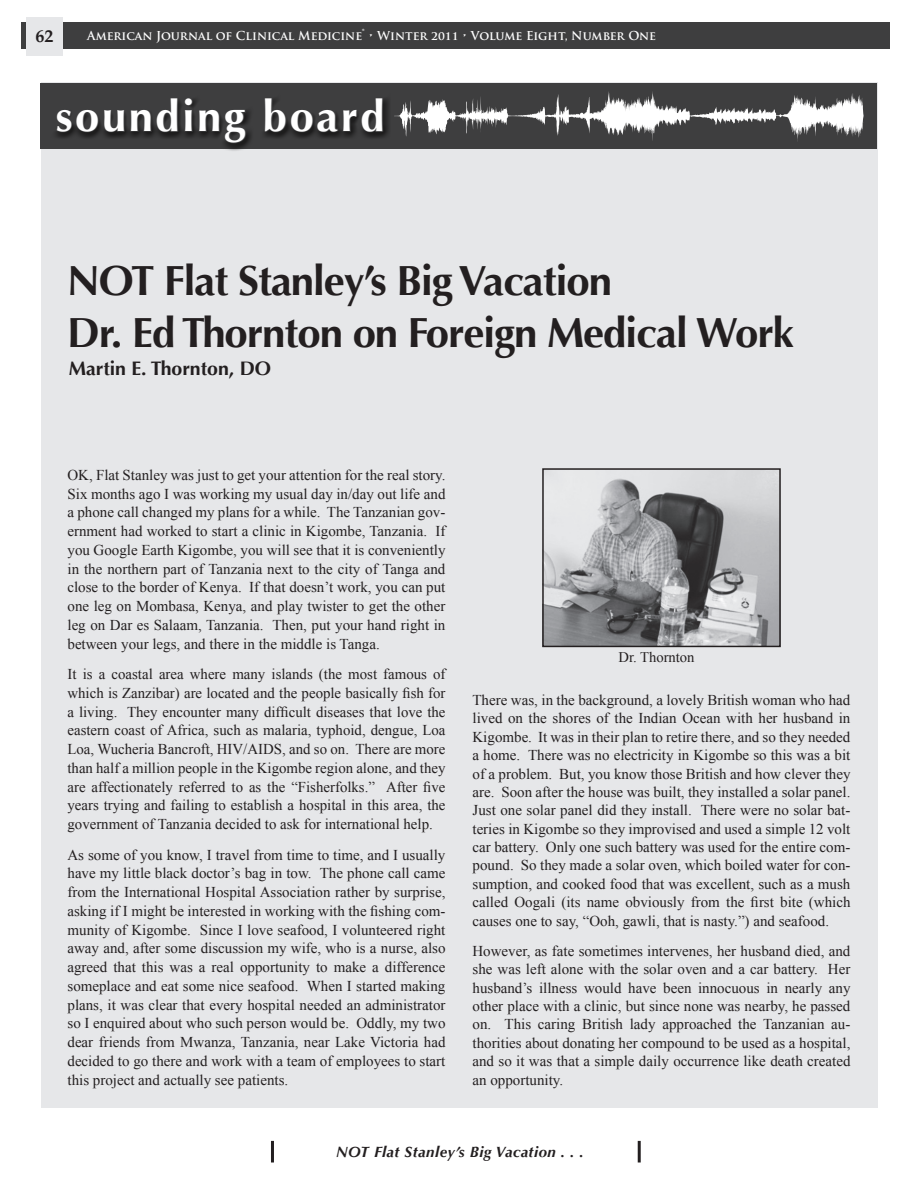
<style>
.page{position:relative;width:918px;height:1188px;background:#fff}
.page>*{position:absolute;margin:0;border:0;box-sizing:border-box;transform-origin:0 0}
.t1{font:700 43.5px "Optima";letter-spacing:.06em;color:#fff}
.Headline{font:700 42px "Optima";letter-spacing:-.025em;color:#231f20}
.BYLINE{font:700 19.5px "Optima";color:#231f20}
.t2{font:700 18px "Palatino";color:#231f20}
.Body_Text{font:15px/18.8px "Times New Roman";color:#231f20;text-align:justify}
.t3{font:italic 700 15px "Optima";letter-spacing:.03em;color:#231f20}
.t4{font:14.7px "Times New Roman";color:#231f20}
.t5{font:700 12px "Trajan Pro";color:#fff}
</style>
<div class="page">
<div style="left:21px;top:22px;width:869px;height:27px;background:#3e3e3f"></div>
<div style="left:26px;top:17px;width:37px;height:39px;background:#e6e7e9"></div>
<div style="left:41px;top:82px;width:837px;height:1026px;background:#e6e7e9"></div>
<hr style="left:271px;top:1141px;width:3px;height:21px;background:#231f20">
<hr style="left:638px;top:1141px;width:3px;height:21px;background:#231f20">
<div style="left:40px;top:83px;width:837px;height:66px;background:#3e3e3f"></div>
<svg style="left:394px;top:91px;width:470px;height:50px"></svg>
<div style="left:50px;top:92px;width:341px;height:59px;background:#231f20;opacity:.6"></div>
<svg style="left:55px;top:96px;width:192px;height:48px"></svg>
<svg style="left:263px;top:96px;width:121px;height:38px"></svg>
<img style="left:545px;top:471px;width:233px;height:173px">
<div style="left:542px;top:468px;width:239px;height:179px;border:2px solid #231f20"></div>
<p class="t2" style="left:36px;top:21px;width:19px">62</p>
<p class="t5" style="left:87px;top:28px;width:571px">American Journal of Clinical Medicine® • Winter 2011 • Volume Eight, Number One</p>
<h1 class="t1" style="left:56px;top:91px;width:330px">sounding board</h1>
<p class="Headline" style="left:67px;top:257px;width:547px">NOT Flat Stanley’s Big Vacation</p>
<p class="Headline" style="left:67px;top:308px;width:728px">Dr. Ed Thornton on Foreign Medical Work</p>
<p class="BYLINE" style="left:69px;top:357px;width:204px">Martin E. Thornton, DO</p>
<p class="Body_Text" style="left:68px;top:465px;width:380px">OK, Flat Stanley was just to get your attention for the real story.<br>Six months ago I was working my usual day in/day out life and a phone call changed my plans for a while. The Tanzanian gov&shy;ernment had worked to start a clinic in Kigombe, Tanzania. If you Google Earth Kigombe, you will see that it is conveniently in the northern part of Tanzania next to the city of Tanga and close to the border of Kenya. If that doesn’t work, you can put one leg on Mombasa, Kenya, and play twister to get the other leg on Dar es Salaam, Tanzania. Then, put your hand right in between your legs, and there in the middle is Tanga.</p>
<p class="Body_Text" style="left:68px;top:665px;width:380px">It is a coastal area where many islands (the most famous of which is Zanzibar) are located and the people basically fish for a living. They encounter many difficult diseases that love the eastern coast of Africa, such as malaria, typhoid, dengue, Loa Loa, Wucheria Bancroft, HIV/AIDS, and so on. There are more than half a million people in the Kigombe region alone, and they are affectionately referred to as the “Fisherfolks.” After five years trying and failing to establish a hospital in this area, the government of Tanzania decided to ask for international help.</p>
<p class="Body_Text" style="left:68px;top:845px;width:380px">As some of you know, I travel from time to time, and I usually have my little black doctor’s bag in tow. The phone call came from the International Hospital Association rather by surprise, asking if I might be interested in working with the fishing com&shy;munity of Kigombe. Since I love seafood, I volunteered right away and, after some discussion my wife, who is a nurse, also agreed that this was a real opportunity to make a difference someplace and eat some nice seafood. When I started making plans, it was clear that every hospital needed an administrator so I enquired about who such person would be. Oddly, my two dear friends from Mwanza, Tanzania, near Lake Victoria had decided to go there and work with a team of employees to start this project and actually see patients.</p>
<p class="t4" style="left:618px;top:647px;width:78px">Dr. Thornton</p>
<p class="Body_Text" style="left:472px;top:691px;width:380px">There was, in the background, a lovely British woman who had lived on the shores of the Indian Ocean with her husband in Kigombe. It was in their plan to retire there, and so they needed a home. There was no electricity in Kigombe so this was a bit of a problem. But, you know those British and how clever they are. Soon after the house was built, they installed a solar panel.<br>Just one solar panel did they install. There were no solar bat&shy;teries in Kigombe so they improvised and used a simple 12 volt car battery. Only one such battery was used for the entire com&shy;pound. So they made a solar oven, which boiled water for con&shy;sumption, and cooked food that was excellent, such as a mush called Oogali (its name obviously from the first bite (which causes one to say, “Ooh, gawli, that is nasty.”) and seafood.</p>
<p class="Body_Text" style="left:472px;top:941px;width:380px">However, as fate sometimes intervenes, her husband died, and she was left alone with the solar oven and a car battery. Her husband’s illness would have been innocuous in nearly any other place with a clinic, but since none was nearby, he passed on. This caring British lady approached the Tanzanian au&shy;thorities about donating her compound to be used as a hospital, and so it was that a simple daily occurrence like death created an opportunity.</p>
<p class="t3" style="left:336px;top:1143px;width:249px">NOT Flat Stanley’s Big Vacation . . .</p>
</div>
